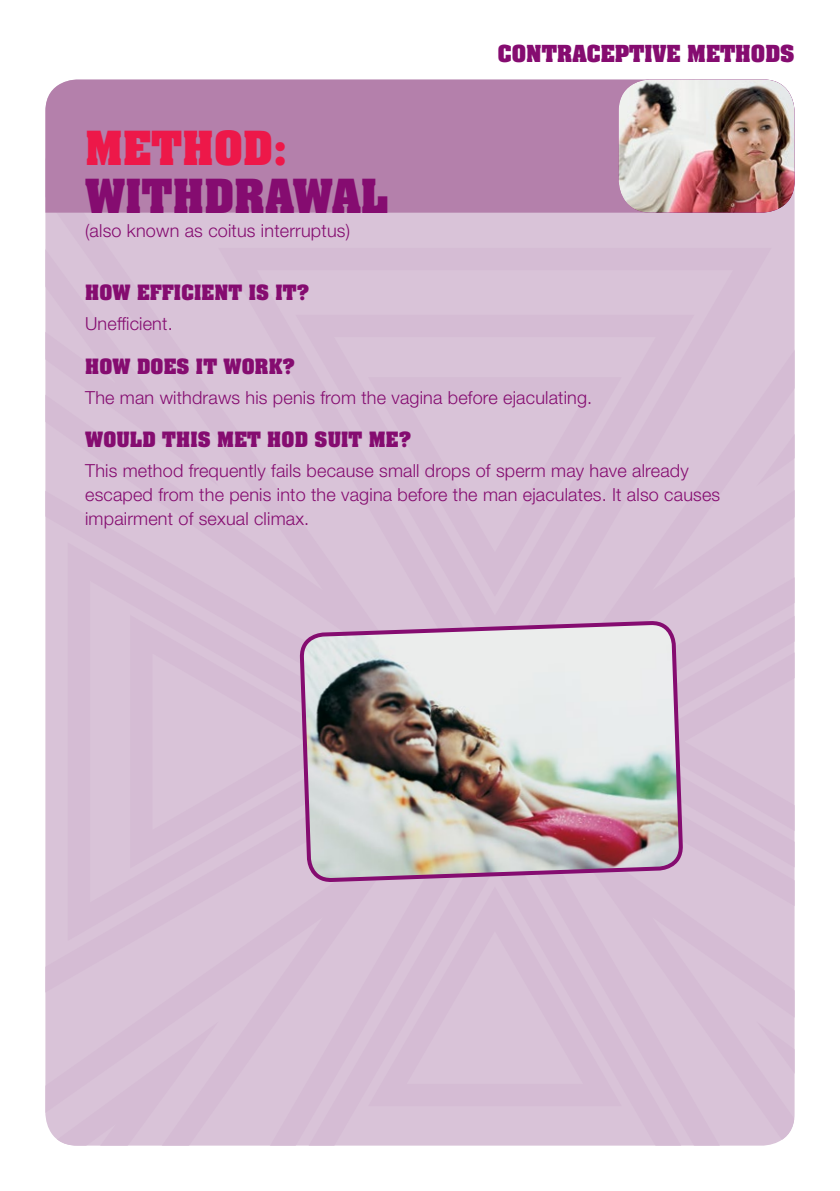
<style>
.page{position:relative;width:840px;height:1191px;background:#fff}
.page>*{position:absolute;margin:0;border:0;box-sizing:border-box;transform-origin:0 0}
.t1{font:700 40px "Aachen";letter-spacing:.01em;color:#850c70}
.t2{font:700 40px "Aachen";letter-spacing:.01em;color:#ed1849}
.t3{font:700 20px "Aachen";color:#850c70}
.t4{font:300 18px/24px "Helvetica Neue LT Std";letter-spacing:.01em;color:#850c70}
.t5{font:700 18px "Aachen";letter-spacing:.01em;color:#850c70}
</style>
<div class="page">
<div style="left:400px;top:1117px;width:174px;height:28px;background:#d9c3d8"></div>
<div style="left:400px;top:1087px;width:174px;height:30px;background:#d5bcd4"></div>
<div style="left:400px;top:237px;width:174px;height:67px;background:#d9c3d8"></div>
<div style="left:400px;top:304px;width:174px;height:318px;background:#d9c3d8"></div>
<div style="left:400px;top:366px;width:174px;height:239px;background:#d9c3d8"></div>
<div style="left:45px;top:446px;width:443px;height:394px;background:#d6bed5"></div>
<div style="left:57px;top:523px;width:364px;height:317px;background:#d9c3d8"></div>
<div style="left:119px;top:667px;width:182px;height:173px;background:#d9c3d8"></div>
<div style="left:501px;top:446px;width:73px;height:176px;background:#d5bcd4"></div>
<div style="left:681px;top:667px;width:113px;height:173px;background:#d7c0d6"></div>
<div style="left:574px;top:840px;width:220px;height:305px;background:#d9c3d8"></div>
<svg style="left:776px;top:1041px;width:18px;height:104px;background:#dac4d9"></svg>
<div style="left:574px;top:213px;width:220px;height:454px;background:#d9c3d8"></div>
<div style="left:776px;top:213px;width:18px;height:253px;background:#d9c3d8"></div>
<div style="left:45px;top:840px;width:355px;height:305px;background:#d9c3d8"></div>
<div style="left:45px;top:1041px;width:153px;height:104px;background:#d9c3d8"></div>
<div style="left:45px;top:213px;width:355px;height:454px;background:#d9c3d8"></div>
<div style="left:45px;top:213px;width:153px;height:253px;background:#d9c3d8"></div>
<div style="left:45px;top:79px;width:749px;height:134px;background:#b480ab"></div>
<img style="left:301px;top:622px;width:380px;height:465px">
<img style="left:618px;top:79px;width:176px;height:133px">
<h1 class="t2" style="left:85px;top:119px;width:203px">METHOD:</h1>
<h1 class="t1" style="left:85px;top:167px;width:305px">WITHDRAWAL</h1>
<p class="t4" style="left:85px;top:218px;width:266px">(also known as coitus interruptus)</p>
<p class="t3" style="left:497px;top:39px;width:298px">CONTRACEPTIVE METHODS</p>
<p class="t5" style="left:85px;top:280px;width:226px">HOW EFFICIENT IS IT?</p>
<p class="t4" style="left:85px;top:311px;width:89px">Unefficient.</p>
<p class="t5" style="left:85px;top:353px;width:211px">HOW DOES IT WORK?</p>
<p class="t4" style="left:85px;top:385px;width:508px">The man withdraws his penis from the vagina before ejaculating.</p>
<p class="t5" style="left:85px;top:427px;width:327px">WOULD THIS MET HOD SUIT ME?</p>
<p class="t4" style="left:85px;top:458px;width:636px">This method frequently fails because small drops of sperm may have already escaped from the penis into the vagina before the man ejaculates. It also causes impairment of sexual climax.</p>
</div>
